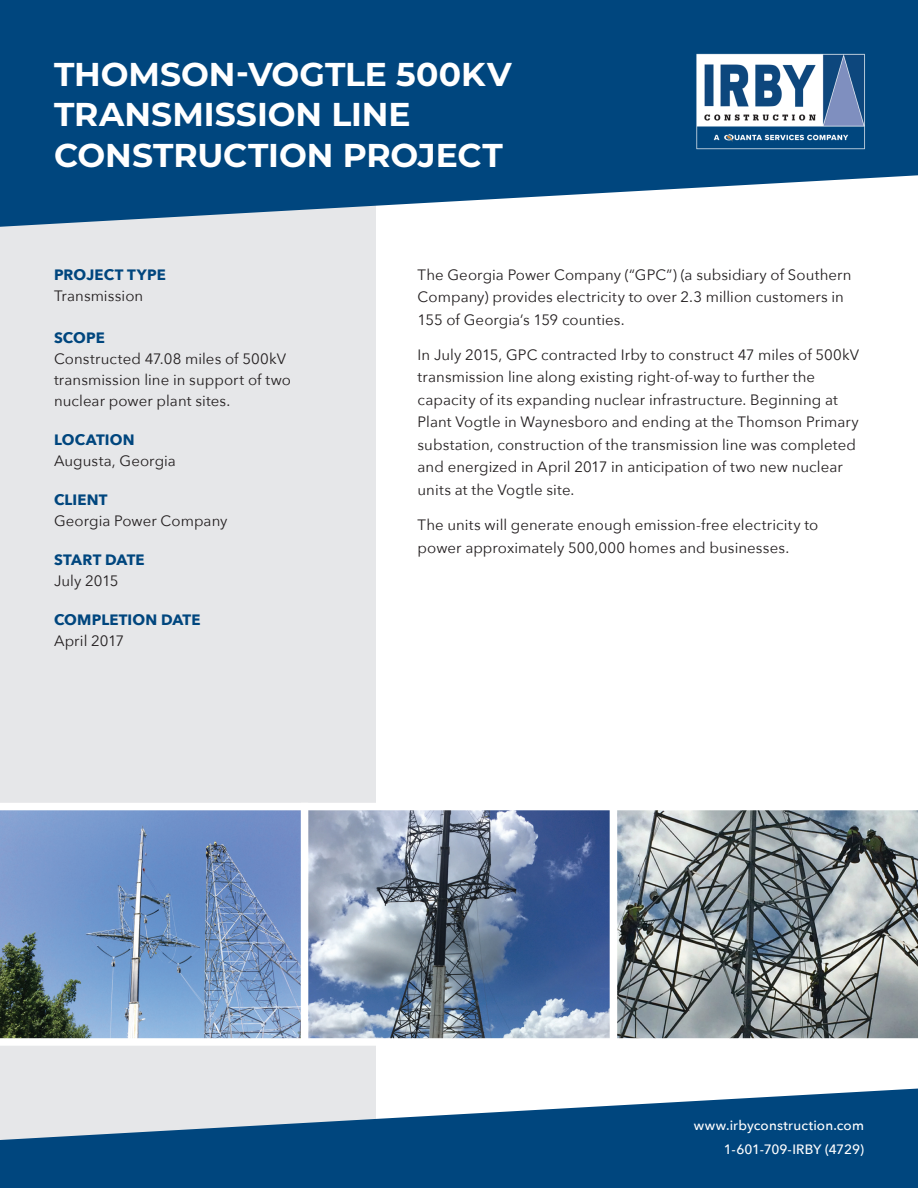
<style>
.page{position:relative;width:918px;height:1188px;background:#fff}
.page>*{position:absolute;margin:0;border:0;box-sizing:border-box;transform-origin:0 0}
.t1{font:700 33px/40.5px "Montserrat";color:#fff}
.t2{font:15px/22.5px "Avenir Next";letter-spacing:.005em;color:#231f20}
.t3{font:700 15px "Avenir Next";letter-spacing:.01em;color:#00467e}
.t4{font:500 13.5px/24px "Avenir Next";letter-spacing:.01em;color:#fff;text-align:right}
</style>
<div class="page">
<div style="left:0;top:0;width:376px;height:1188px;background:#e6e7e9"></div>
<svg style="left:0;top:0;width:918px;height:227px;background:#1f5c8d"></svg>
<svg style="left:0;top:1088px;width:918px;height:100px;fill:#00467e"></svg>
<img style="left:692px;top:50px;width:178px;height:104px">
<img style="left:308px;top:810px;width:610px;height:228px">
<img style="left:0;top:810px;width:301px;height:228px">
<div style="left:301px;top:803px;width:7px;height:239px;background:#fff"></div>
<div style="left:610px;top:803px;width:7px;height:239px;background:#fff"></div>
<div style="left:0;top:803px;width:918px;height:7px;background:#fff"></div>
<div style="left:0;top:1038px;width:918px;height:8px;background:#fff"></div>
<h1 class="t1" style="left:54px;top:52px;width:459px">THOMSON-VOGTLE 500KV<br>TRANSMISSION LINE<br>CONSTRUCTION PROJECT</h1>
<p class="t3" style="left:54px;top:261px;width:113px">PROJECT TYPE</p>
<p class="t2" style="left:54px;top:283px;width:91px">Transmission</p>
<p class="t3" style="left:54px;top:324px;width:52px">SCOPE</p>
<p class="t2" style="left:54px;top:347px;width:239px;line-height:21px">Constructed 47.08 miles of 500kV transmission line in support of two nuclear power plant sites.</p>
<p class="t3" style="left:54px;top:426px;width:82px">LOCATION</p>
<p class="t2" style="left:54px;top:448px;width:123px">Augusta, Georgia</p>
<p class="t3" style="left:54px;top:486px;width:55px">CLIENT</p>
<p class="t2" style="left:54px;top:508px;width:175px">Georgia Power Company</p>
<p class="t3" style="left:54px;top:546px;width:92px">START DATE</p>
<p class="t2" style="left:54px;top:568px;width:66px">July 2015</p>
<p class="t3" style="left:54px;top:606px;width:148px">COMPLETION DATE</p>
<p class="t2" style="left:54px;top:628px;width:72px">April 2017</p>
<p class="t2" style="left:418px;top:262px;width:435px">The Georgia Power Company (“GPC”) (a subsidiary of Southern<br>Company) provides electricity to over 2.3 million customers in<br>155 of Georgia’s 159 counties.</p>
<p class="t2" style="left:418px;top:343px;width:443px">In July 2015, GPC contracted Irby to construct 47 miles of 500kV transmission line along existing right-of-way to further the capacity of its expanding nuclear infrastructure. Beginning at Plant Vogtle in Waynesboro and ending at the Thomson Primary substation, construction of the transmission line was completed and energized in April 2017 in anticipation of two new nuclear units at the Vogtle site.</p>
<p class="t2" style="left:418px;top:513px;width:402px">The units will generate enough emission-free electricity to power approximately 500,000 homes and businesses.</p>
<p class="t4" style="left:694px;top:1112px;width:172px">www.irbyconstruction.com<br>1-601-709-IRBY (4729)</p>
</div>
